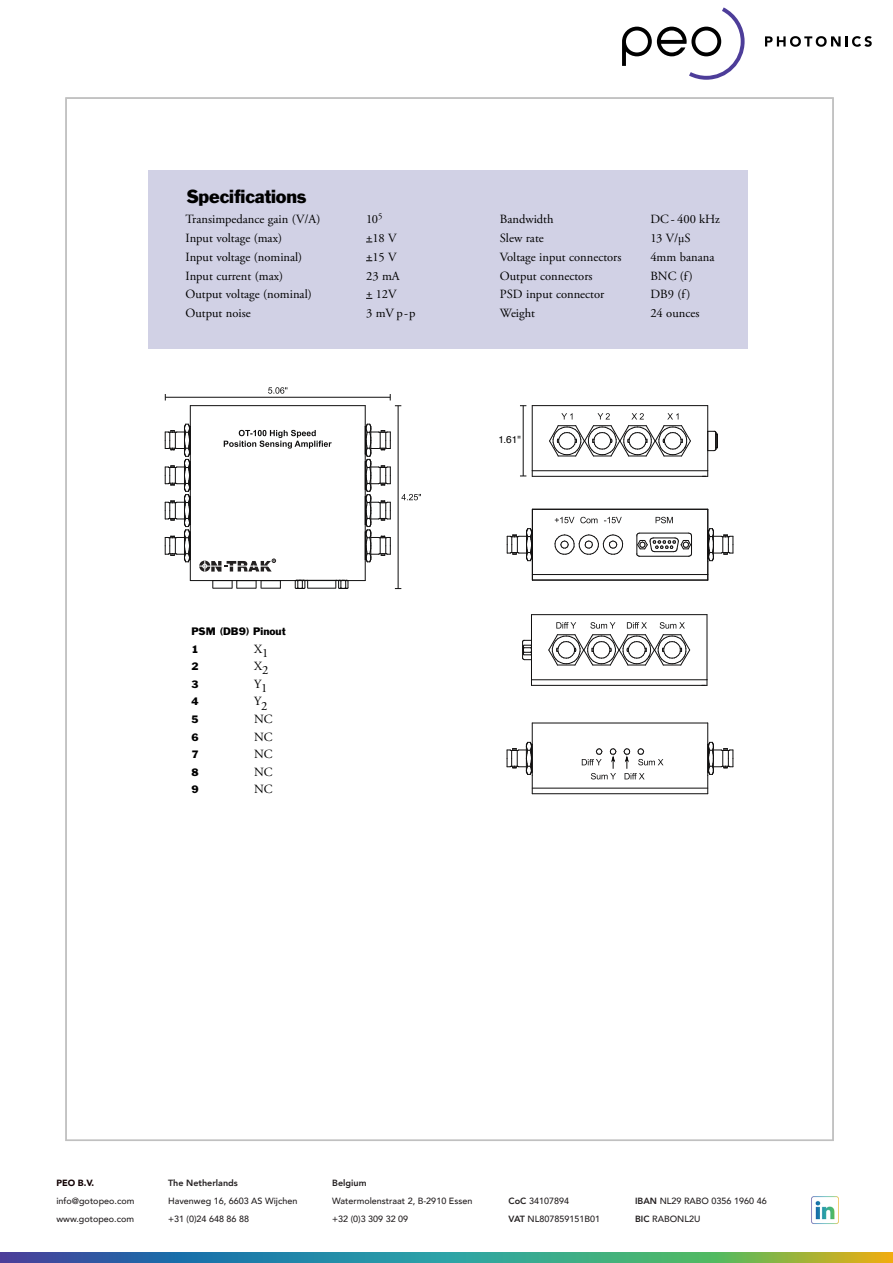
<style>
.page{position:relative;width:893px;height:1263px;background:#fff}
.page>*{position:absolute;margin:0;border:0;box-sizing:border-box;transform-origin:0 0}
.t1{font:17.55px "Franklin Gothic";letter-spacing:-.01em;color:#000}
.t2{font:12.6px "Adobe Garamond Pro";color:#000}
.t3{font:10.05px/17.5px "Franklin Gothic";color:#000}
.t4{font:10.05px "Helvetica";color:#000}
.t5{font:500 9px "Avenir";color:#231f20}
.t6{font:800 9px "Avenir";color:#231f20}
.t7{font:900 9px "Avenir";color:#110002}
.s1{font-weight:800}
</style>
<div class="page">
<img style="left:0;top:1252px;width:893px;height:11px">
<img style="left:811px;top:1196px;width:28px;height:28px">
<div style="left:148px;top:170px;width:599px;height:179px;background:#d1d1e5"></div>
<hr style="left:532px;top:574px;width:176px;height:1px;background:#100f0f">
<svg style="left:554px;top:534px;width:69px;height:21px"></svg>
<svg style="left:636px;top:533px;width:56px;height:24px"></svg>
<svg style="left:555px;top:517px;width:19px;height:6px"></svg>
<svg style="left:580px;top:517px;width:17px;height:6px"></svg>
<svg style="left:604px;top:517px;width:18px;height:6px"></svg>
<svg style="left:656px;top:517px;width:17px;height:6px"></svg>
<hr style="left:707px;top:509px;width:1px;height:53px;background:#100f0f">
<hr style="left:532px;top:509px;width:1px;height:53px;background:#100f0f">
<hr style="left:532px;top:509px;width:176px;height:1px;background:#100f0f">
<hr style="left:532px;top:580px;width:176px;height:1px;background:#100f0f">
<svg style="left:707px;top:528px;width:27px;height:52px"></svg>
<svg style="left:507px;top:528px;width:26px;height:52px"></svg>
<hr style="left:532px;top:470px;width:176px;height:1px;background:#100f0f">
<hr style="left:532px;top:406px;width:1px;height:65px;background:#100f0f">
<hr style="left:707px;top:406px;width:1px;height:65px;background:#100f0f">
<hr style="left:532px;top:405px;width:176px;height:1px;background:#100f0f">
<hr style="left:532px;top:476px;width:176px;height:1px;background:#100f0f">
<svg style="left:549px;top:425px;width:142px;height:32px"></svg>
<svg style="left:702px;top:471px;width:6px;height:6px"></svg>
<svg style="left:561px;top:413px;width:11px;height:6px"></svg>
<svg style="left:597px;top:413px;width:13px;height:6px"></svg>
<svg style="left:667px;top:413px;width:11px;height:6px"></svg>
<svg style="left:631px;top:413px;width:13px;height:6px"></svg>
<hr style="left:523px;top:406px;width:1px;height:70px;background:#100f0f">
<svg style="left:707px;top:430px;width:11px;height:21px"></svg>
<hr style="left:707px;top:723px;width:1px;height:52px;background:#100f0f">
<hr style="left:532px;top:723px;width:1px;height:52px;background:#100f0f">
<hr style="left:532px;top:723px;width:176px;height:1px;background:#100f0f">
<hr style="left:532px;top:788px;width:176px;height:1px;background:#100f0f">
<hr style="left:532px;top:793px;width:176px;height:1px;background:#100f0f">
<svg style="left:707px;top:742px;width:27px;height:52px"></svg>
<svg style="left:507px;top:742px;width:26px;height:52px"></svg>
<svg style="left:582px;top:748px;width:35px;height:31px"></svg>
<svg style="left:623px;top:748px;width:40px;height:31px"></svg>
<hr style="left:190px;top:580px;width:175px;height:1px;background:#100f0f">
<hr style="left:190px;top:406px;width:1px;height:174px;background:#100f0f">
<hr style="left:365px;top:406px;width:1px;height:174px;background:#100f0f">
<hr style="left:190px;top:405px;width:175px;height:1px;background:#100f0f">
<svg style="left:365px;top:423px;width:26px;height:139px"></svg>
<svg style="left:165px;top:423px;width:26px;height:139px"></svg>
<hr style="left:398px;top:406px;width:1px;height:182px;background:#100f0f">
<svg style="left:401px;top:494px;width:20px;height:6px"></svg>
<hr style="left:165px;top:397px;width:225px;height:1px;background:#100f0f">
<svg style="left:390px;top:394px;width:11px;height:12px"></svg>
<svg style="left:268px;top:387px;width:19px;height:7px"></svg>
<svg style="left:224px;top:430px;width:108px;height:19px"></svg>
<svg style="left:199px;top:561px;width:11px;height:11px"></svg>
<hr style="left:199px;top:566px;width:72px;height:1px;background:#fff">
<svg style="left:202px;top:559px;width:74px;height:13px"></svg>
<svg style="left:213px;top:580px;width:68px;height:9px"></svg>
<svg style="left:294px;top:580px;width:55px;height:9px"></svg>
<hr style="left:531px;top:679px;width:176px;height:1px;background:#100f0f">
<hr style="left:531px;top:615px;width:1px;height:65px;background:#100f0f">
<hr style="left:707px;top:615px;width:1px;height:65px;background:#100f0f">
<hr style="left:531px;top:614px;width:176px;height:1px;background:#100f0f">
<hr style="left:531px;top:685px;width:176px;height:1px;background:#100f0f">
<svg style="left:702px;top:680px;width:6px;height:6px"></svg>
<svg style="left:548px;top:622px;width:142px;height:44px"></svg>
<svg style="left:522px;top:640px;width:9px;height:20px"></svg>
<svg style="left:765px;top:36px;width:107px;height:11px"></svg>
<svg style="left:622px;top:7px;width:123px;height:73px"></svg>
<p class="t1" style="left:186px;top:185px;width:122px">Specifications</p>
<p class="t2" style="left:186px;top:212px;width:136px">Transimpedance gain (V/A)</p>
<p class="t2" style="left:366px;top:212px;width:18px">10<sup>5</sup></p>
<p class="t2" style="left:186px;top:230px;width:98px">Input voltage (max)</p>
<p class="t2" style="left:366px;top:230px;width:32px">+18 V</p>
<p class="t2" style="left:186px;top:249px;width:118px">Input voltage (nominal)</p>
<p class="t2" style="left:366px;top:249px;width:32px">+15 V</p>
<p class="t2" style="left:186px;top:268px;width:99px">Input current (max)</p>
<p class="t2" style="left:366px;top:268px;width:35px">23 mA</p>
<p class="t2" style="left:186px;top:287px;width:128px">Output voltage (nominal)</p>
<p class="t2" style="left:366px;top:287px;width:32px">+ 12V</p>
<p class="t2" style="left:186px;top:306px;width:67px">Output noise</p>
<p class="t2" style="left:366px;top:306px;width:51px">3 mV p-p</p>
<p class="t3" style="left:191px;top:623px;width:96px">PSM (DB9) Pinout<br>1</p>
<p class="t2" style="left:254px;top:643px;width:16px">X1</p>
<p class="t3" style="left:191px;top:658px;width:9px">2</p>
<p class="t2" style="left:254px;top:661px;width:16px">X2</p>
<p class="t3" style="left:191px;top:675px;width:9px">3</p>
<p class="t2" style="left:254px;top:678px;width:15px">Y1</p>
<p class="t3" style="left:191px;top:693px;width:9px">4</p>
<p class="t2" style="left:254px;top:696px;width:15px">Y2</p>
<p class="t3" style="left:191px;top:710px;width:9px">5</p>
<p class="t2" style="left:254px;top:711px;width:20px">NC</p>
<p class="t3" style="left:191px;top:728px;width:9px">6</p>
<p class="t2" style="left:254px;top:729px;width:20px">NC</p>
<p class="t3" style="left:191px;top:745px;width:9px">7</p>
<p class="t2" style="left:254px;top:746px;width:20px">NC</p>
<p class="t3" style="left:191px;top:763px;width:9px">8</p>
<p class="t2" style="left:254px;top:764px;width:20px">NC</p>
<p class="t3" style="left:191px;top:780px;width:9px">9</p>
<p class="t2" style="left:254px;top:782px;width:20px">NC</p>
<p class="t2" style="left:500px;top:212px;width:55px">Bandwidth</p>
<p class="t2" style="left:650px;top:212px;width:71px">DC - 400 kHz</p>
<p class="t2" style="left:500px;top:230px;width:45px">Slew rate</p>
<p class="t2" style="left:650px;top:230px;width:42px">13 V/µS</p>
<p class="t2" style="left:500px;top:249px;width:123px">Voltage input connectors</p>
<p class="t2" style="left:650px;top:249px;width:66px">4mm banana</p>
<p class="t2" style="left:500px;top:268px;width:94px">Output connectors</p>
<p class="t2" style="left:650px;top:268px;width:44px">BNC (f)</p>
<p class="t2" style="left:500px;top:287px;width:106px">PSD input connector</p>
<p class="t2" style="left:650px;top:287px;width:42px">DB9 (f)</p>
<p class="t2" style="left:500px;top:306px;width:37px">Weight</p>
<p class="t2" style="left:650px;top:306px;width:51px">24 ounces</p>
<p class="t4" style="left:499px;top:431px;width:24px">1.61"</p>
<p class="t7" style="left:56px;top:1175px;width:39px">PEO B.V.</p>
<p class="t5" style="left:56px;top:1193px;width:79px">info@gotopeo.com</p>
<p class="t5" style="left:56px;top:1211px;width:79px">www.gotopeo.com</p>
<p class="t6" style="left:168px;top:1176px;width:71px">The Netherlands</p>
<p class="t5" style="left:168px;top:1193px;width:131px">Havenweg 16, 6603 AS Wijchen</p>
<p class="t5" style="left:168px;top:1211px;width:83px">+31 (0)24 648 86 88</p>
<p class="t6" style="left:332px;top:1176px;width:36px">Belgium</p>
<p class="t5" style="left:332px;top:1193px;width:142px">Watermolenstraat 2, B-2910 Essen</p>
<p class="t5" style="left:332px;top:1211px;width:78px">+32 (0)3 309 32 09</p>
<p class="t5" style="left:509px;top:1193px;width:62px"><span class="s1">CoC</span> 34107894</p>
<p class="t5" style="left:509px;top:1211px;width:93px"><span class="s1">VAT</span> NL807859151B01</p>
<p class="t5" style="left:635px;top:1193px;width:133px"><span class="s1">IBAN</span> NL29 RABO 0356 1960 46</p>
<p class="t5" style="left:635px;top:1211px;width:67px"><span class="s1">BIC</span> RABONL2U</p>
</div>
